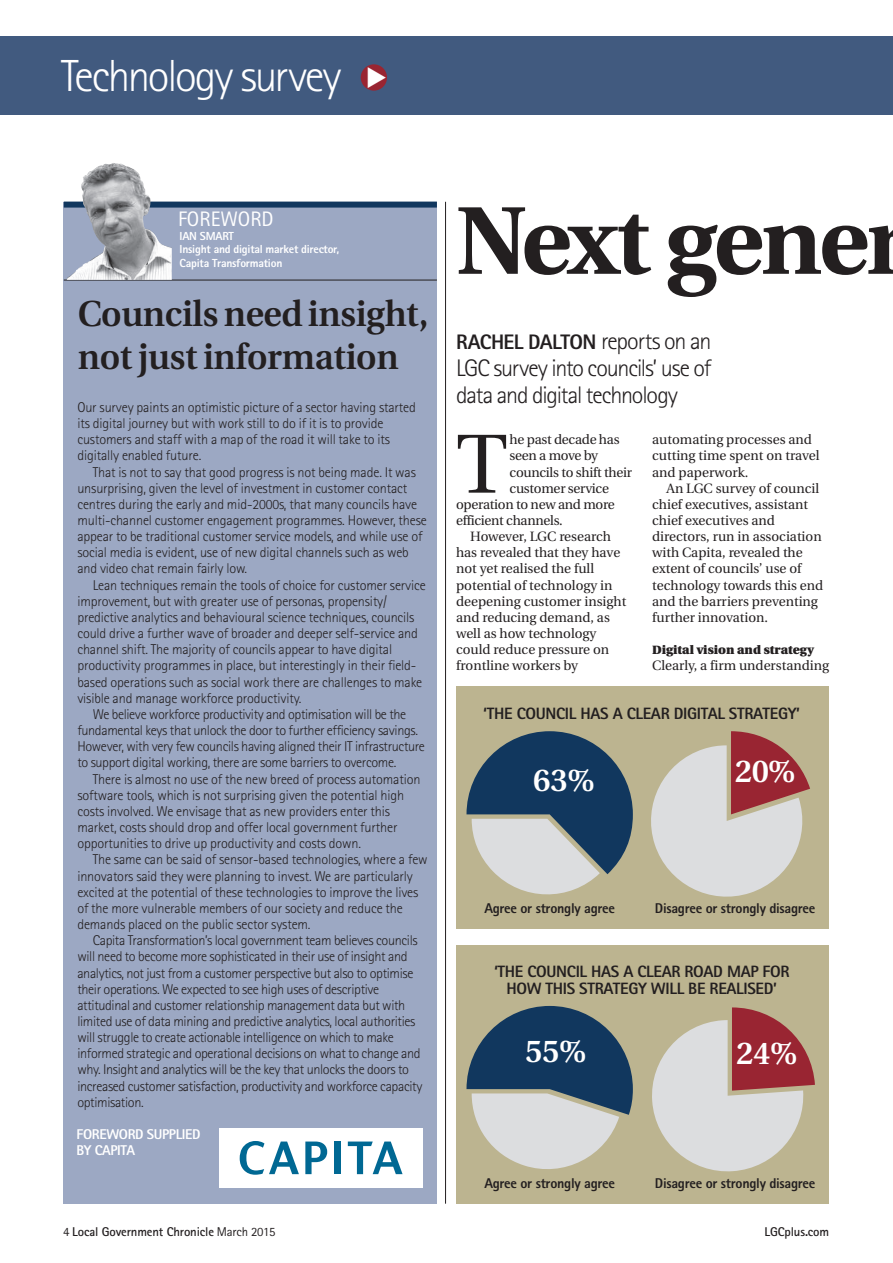
<style>
.page{position:relative;width:893px;height:1263px;background:#fff}
.page>*{position:absolute;margin:0;border:0;box-sizing:border-box;transform-origin:0 0}
.t1{font:700 96px "Utopia";letter-spacing:-.03em;color:#231f20}
.t2{font:83.55px "Utopia";color:#231f20}
.t3{font:300 45px "Rotis Sans Serif";letter-spacing:-.05em;color:#fff}
.t4{font:600 36px/43.5px "Utopia";letter-spacing:-.01em;color:#231f20}
.t5{font:600 31.5px "Utopia";letter-spacing:-.01em;color:#fff}
.t6{font:300 24px/27px "Rotis Sans Serif";letter-spacing:-.045em;color:#231f20}
.t7{font:800 21px "Rotis Sans Serif";letter-spacing:-.03em;color:#231f20}
.t8{font:21px "Rotis Sans Serif";color:#fff}
.t9{font:800 16.35px/16.2px "Rotis Sans Serif";letter-spacing:-.02em;color:#231f20;text-align:center}
.t10{font:300 14.1px/16.2px "Rotis Sans Serif";letter-spacing:-.01em;color:#231f20}
.t11{font:800 14.1px "Rotis Sans Serif";letter-spacing:-.02em;color:#231f20}
.t12{font:800 14.1px/16.2px "Rotis Sans Serif";letter-spacing:-.025em;color:#fff}
.t13{font:13.5px/16.2px "Utopia";color:#231f20}
.t14{font:13.5px "Utopia";letter-spacing:-.02em;color:#231f20}
.t15{font:700 12.75px "Rotis Sans Serif";letter-spacing:-.01em;color:#231f20}
.t16{font:900 12px "Utopia";color:#231f20}
.t17{font:800 11.7px/13.5px "Rotis Sans Serif";letter-spacing:-.02em;color:#fff}
.s1{font-weight:300;font-size:24px}
.s2{font-weight:400}
</style>
<div class="page">
<div style="left:0;top:36px;width:893px;height:79px;background:#415a7f"></div>
<hr style="left:445px;top:202px;width:1px;height:1002px;background:#231f20">
<div style="left:64px;top:202px;width:373px;height:1002px;background:#9ca8c3"></div>
<div style="left:64px;top:202px;width:373px;height:6px;background:#11375e"></div>
<hr style="left:64px;top:280px;width:373px;height:1px;background:#231f20">
<div style="left:361px;top:64px;width:26px;height:27px;background:#992532;border-radius:50%"></div>
<img style="left:67px;top:163px;width:105px;height:117px">
<div style="left:219px;top:1128px;width:204px;height:59px;background:#fff"></div>
<svg style="left:305px;top:1141px;width:22px;height:33px"></svg>
<div style="left:334px;top:1141px;width:7px;height:33px;background:#006893"></div>
<svg style="left:240px;top:1141px;width:59px;height:34px"></svg>
<svg style="left:348px;top:1141px;width:55px;height:33px"></svg>
<div style="left:456px;top:687px;width:373px;height:242px;background:#bcb490"></div>
<svg style="left:466px;top:731px;width:167px;height:164px"></svg>
<svg style="left:651px;top:731px;width:159px;height:166px"></svg>
<div style="left:456px;top:945px;width:373px;height:259px;background:#bcb490"></div>
<svg style="left:466px;top:1006px;width:167px;height:163px"></svg>
<svg style="left:652px;top:1007px;width:163px;height:165px"></svg>
<h3 class="t3" style="left:61px;top:50px;width:282px">Technology survey</h3>
<h3 class="t8" style="left:178px;top:207px;width:97px">FOREWORD</h3>
<p class="t17" style="left:180px;top:229px;width:161px">IAN SMART<br>Insight and digital market director,<br>Capita Transformation</p>
<h3 class="t4" style="left:78px;top:292px;width:352px">Councils need insight, not just information</h3>
<p class="t10" style="left:77px;top:399px;width:340px">Our survey paints an optimistic picture of a sector having started its digital journey but with work still to do if it is to provide customers and staff with a map of the road it will take to its digitally enabled future.</p>
<p class="t10" style="left:77px;top:464px;width:351px;text-indent:15px">That is not to say that good progress is not being made. It was unsurprising, given the level of investment in customer contact centres during the early and mid-2000s, that many councils have multi-channel customer engagement programmes. However, these appear to be traditional customer service models, and while use of social media is evident, use of new digital channels such as web and video chat remain fairly low.</p>
<p class="t10" style="left:77px;top:577px;width:350px;text-indent:15px">Lean techniques remain the tools of choice for customer service improvement, but with greater use of personas, propensity/ predictive analytics and behavioural science techniques, councils could drive a further wave of broader and deeper self-service and channel shift. The majority of councils appear to have digital productivity programmes in place, but interestingly in their field&shy;based operations such as social work there are challenges to make visible and manage workforce productivity.</p>
<p class="t10" style="left:77px;top:706px;width:349px;text-indent:15px">We believe workforce productivity and optimisation will be the fundamental keys that unlock the door to further efficiency savings.<br>However, with very few councils having aligned their IT infrastructure to support digital working, there are some barriers to overcome.</p>
<p class="t10" style="left:77px;top:771px;width:345px;text-indent:15px">There is almost no use of the new breed of process automation software tools, which is not surprising given the potential high costs involved. We envisage that as new providers enter this market, costs should drop and offer local government further opportunities to drive up productivity and costs down.</p>
<p class="t10" style="left:77px;top:851px;width:352px;text-indent:15px">The same can be said of sensor-based technologies, where a few innovators said they were planning to invest. We are particularly excited at the potential of these technologies to improve the lives of the more vulnerable members of our society and reduce the demands placed on the public sector system.</p>
<p class="t10" style="left:77px;top:932px;width:347px;text-indent:15px">Capita Transformation’s local government team believes councils will need to become more sophisticated in their use of insight and analytics, not just from a customer perspective but also to optimise their operations. We expected to see high uses of descriptive attitudinal and customer relationship management data but with limited use of data mining and predictive analytics, local authorities will struggle to create actionable intelligence on which to make informed strategic and operational decisions on what to change and why. Insight and analytics will be the key that unlocks the doors to increased customer satisfaction, productivity and workforce capacity optimisation.</p>
<p class="t12" style="left:77px;top:1126px;width:126px">FOREWORD SUPPLIED<br>BY CAPITA</p>
<h1 class="t1" style="left:456px;top:186px;width:454px">Next gener</h1>
<h3 class="t7" style="left:456px;top:328px;width:257px">RACHEL DALTON <span class="s1">reports on an</span></h3>
<h3 class="t6" style="left:456px;top:354px;width:257px">LGC survey into councils’ use of data and digital technology</h3>
<h2 class="t2" style="left:456px;top:418px;width:53px">T</h2>
<p class="t14" style="left:510px;top:432px;width:111px">he past decade has</p>
<p class="t13" style="left:652px;top:432px;width:169px">automating processes and cutting time spent on travel and paperwork.</p>
<p class="t13" style="left:652px;top:480px;width:173px;text-indent:14px">An LGC survey of council chief executives, assistant chief executives and directors, run in association with Capita, revealed the extent of councils’ use of technology towards this end and the barriers preventing further innovation.</p>
<p class="t16" style="left:652px;top:643px;width:163px">Digital vision and strategy</p>
<p class="t13" style="left:652px;top:658px;width:178px">Clearly, a firm understanding</p>
<p class="t9" style="left:483px;top:705px;width:318px">‘THE COUNCIL HAS A CLEAR DIGITAL STRATEGY’</p>
<p class="t14" style="left:510px;top:448px;width:90px">seen a move by</p>
<p class="t14" style="left:510px;top:464px;width:124px">councils to shift their</p>
<p class="t14" style="left:510px;top:481px;width:101px">customer service</p>
<p class="t14" style="left:456px;top:497px;width:160px">operation to new and more</p>
<p class="t14" style="left:456px;top:513px;width:108px">efficient channels.</p>
<p class="t13" style="left:470px;top:529px;width:142px">However, LGC research</p>
<p class="t13" style="left:456px;top:545px;width:166px">has revealed that they have</p>
<p class="t13" style="left:456px;top:561px;width:140px">not yet realised the full</p>
<p class="t13" style="left:456px;top:577px;width:158px">potential of technology in</p>
<p class="t13" style="left:456px;top:593px;width:172px">deepening customer insight</p>
<p class="t13" style="left:456px;top:609px;width:155px">and reducing demand, as</p>
<p class="t13" style="left:456px;top:626px;width:142px">well as how technology</p>
<p class="t13" style="left:456px;top:642px;width:155px">could reduce pressure on</p>
<p class="t13" style="left:456px;top:658px;width:124px">frontline workers by</p>
<h3 class="t5" style="left:533px;top:762px;width:63px">63%</h3>
<h3 class="t5" style="left:735px;top:753px;width:62px">20%</h3>
<p class="t11" style="left:484px;top:899px;width:132px">Agree or strongly agree</p>
<p class="t11" style="left:655px;top:899px;width:162px">Disagree or strongly disagree</p>
<p class="t9" style="left:494px;top:963px;width:297px">‘THE COUNCIL HAS A CLEAR ROAD MAP FOR<br>HOW THIS STRATEGY WILL BE REALISED’</p>
<h3 class="t5" style="left:525px;top:1033px;width:63px">55%</h3>
<h3 class="t5" style="left:736px;top:1035px;width:63px">24%</h3>
<p class="t11" style="left:484px;top:1174px;width:132px">Agree or strongly agree</p>
<p class="t11" style="left:655px;top:1174px;width:162px">Disagree or strongly disagree</p>
<p class="t15" style="left:63px;top:1223px;width:214px"><span class="s2">4</span> Local Government Chronicle <span class="s2">March 2015</span></p>
<p class="t15" style="left:765px;top:1223px;width:66px">LGCplus.com</p>
</div>
